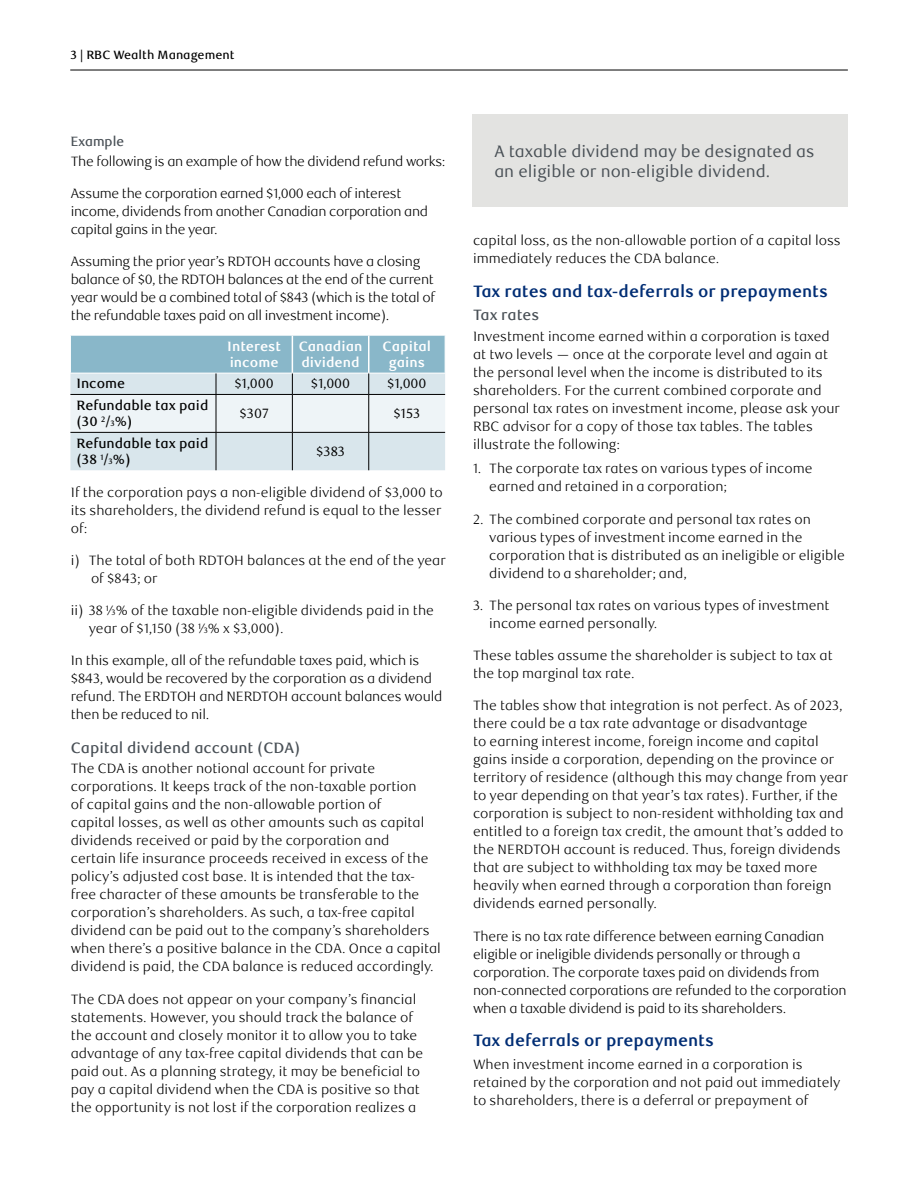
<style>
.page{position:relative;width:918px;height:1188px;background:#fff}
.page>*{position:absolute;margin:0;border:0;box-sizing:border-box;transform-origin:0 0}
.t1{font:16.5px/19.5px "RBC Text";color:#484f55}
._4-Text_Headline{font:700 16.5px "RBC Text";color:#002d74}
._6-Subhead_L1{font:500 15px "RBC Text";color:#484f55}
._5-Body_Copy{font:300 13.5px/18px "RBC Text";color:#000}
._5-Body_Copy-2{font:300 13.5px/18px "RBC Text";letter-spacing:-.025em;color:#000}
._5-Body_Copy-3{font:300 13.5px/18px "RBC Text";letter-spacing:-.02em;color:#000}
._3-Intro_Text{font:500 13.5px/16.2px "RBC Text";color:#000}
._3-Intro_Text-2{font:700 13.5px/16.2px "RBC Text";color:#fff}
._3-Intro_Text-3{font:13.5px "RBC Text";color:#000}
._7-Subhead_L2{font:500 13.5px "RBC Display";color:#484f55}
.t2{font:500 12px "RBC Text";color:#000}
.s1{font-size:7.8px}
.s2{font-weight:400;font-size:7.8px}
</style>
<div class="page">
<hr style="left:70px;top:70px;width:778px;height:1px;background:#000">
<div style="left:473px;top:114px;width:375px;height:93px;background:#e3e3e1"></div>
<svg style="left:70px;top:335px;width:375px;height:135px;background:#c8dce5"></svg>
<hr style="left:70px;top:394px;width:146px;height:1px;background:#000">
<hr style="left:216px;top:394px;width:76px;height:1px;background:#000">
<hr style="left:216px;top:395px;width:1px;height:37px;background:#000">
<hr style="left:292px;top:394px;width:77px;height:1px;background:#000">
<hr style="left:292px;top:395px;width:1px;height:37px;background:#000">
<hr style="left:369px;top:394px;width:76px;height:1px;background:#000">
<hr style="left:368px;top:395px;width:1px;height:37px;background:#000">
<hr style="left:70px;top:432px;width:146px;height:1px;background:#000">
<hr style="left:216px;top:432px;width:76px;height:1px;background:#000">
<hr style="left:216px;top:433px;width:1px;height:37px;background:#000">
<hr style="left:292px;top:432px;width:77px;height:1px;background:#000">
<hr style="left:292px;top:433px;width:1px;height:37px;background:#000">
<hr style="left:369px;top:432px;width:76px;height:1px;background:#000">
<hr style="left:368px;top:433px;width:1px;height:37px;background:#000">
<hr style="left:292px;top:336px;width:1px;height:37px;background:#fff">
<hr style="left:368px;top:336px;width:1px;height:37px;background:#fff">
<p class="t2" style="left:71px;top:47px;width:165px">3 | RBC Wealth Management</p>
<h4 class="_7-Subhead_L2" style="left:71px;top:133px;width:55px">Example</h4>
<p class="_5-Body_Copy-2" style="left:71px;top:153px;width:376px">The following is an example of how the dividend refund works:</p>
<p class="_5-Body_Copy-2" style="left:71px;top:185px;width:359px">Assume the corporation earned $1,000 each of interest income, dividends from another Canadian corporation and capital gains in the year.</p>
<p class="_5-Body_Copy-2" style="left:71px;top:253px;width:366px">Assuming the prior year’s RDTOH accounts have a closing balance of $0, the RDTOH balances at the end of the current year would be a combined total of $843 (which is the total of the refundable taxes paid on all investment income).</p>
<p class="_3-Intro_Text-2" style="left:227px;top:338px;width:55px">Interest income</p>
<p class="_3-Intro_Text-2" style="left:299px;top:338px;width:65px">Canadian dividend</p>
<p class="_3-Intro_Text-2" style="left:383px;top:338px;width:50px;text-align:center">Capital gains</p>
<p class="_3-Intro_Text" style="left:76px;top:376px;width:50px">Income</p>
<p class="_3-Intro_Text-3" style="left:235px;top:376px;width:41px">$1,000</p>
<p class="_3-Intro_Text-3" style="left:311px;top:376px;width:41px">$1,000</p>
<p class="_3-Intro_Text-3" style="left:387px;top:376px;width:41px">$1,000</p>
<p class="_3-Intro_Text" style="left:76px;top:398px;width:133px">Refundable tax paid (30 <sup>2</sup>/<span class="s1">3</span>%)</p>
<p class="_3-Intro_Text-3" style="left:240px;top:406px;width:31px">$307</p>
<p class="_3-Intro_Text-3" style="left:394px;top:406px;width:28px">$153</p>
<p class="_3-Intro_Text" style="left:76px;top:436px;width:133px">Refundable tax paid (38 <sup>1</sup>/<span class="s1">3</span>%)</p>
<p class="_3-Intro_Text-3" style="left:316px;top:444px;width:30px">$383</p>
<p class="_5-Body_Copy" style="left:71px;top:483px;width:373px;text-align:justify">If the corporation pays a non-eligible dividend of $3,000 to its shareholders, the dividend refund is equal to the lesser of:</p>
<p class="_5-Body_Copy" style="left:91px;top:552px;width:356px;text-indent:-20px">i) The total of both RDTOH balances at the end of the year of $843; or</p>
<p class="_5-Body_Copy" style="left:89px;top:602px;width:347px;text-indent:-18px">ii) 38 <sup>1</sup>⁄<span class="s2">3</span>% of the taxable non-eligible dividends paid in the year of $1,150 (38 <sup>1</sup>⁄<span class="s2">3</span>% x $3,000).</p>
<p class="_5-Body_Copy" style="left:71px;top:652px;width:373px">In this example, all of the refundable taxes paid, which is $843, would be recovered by the corporation as a dividend refund. The ERDTOH and NERDTOH account balances would then be reduced to nil.</p>
<h3 class="_6-Subhead_L1" style="left:71px;top:739px;width:231px">Capital dividend account (CDA)</h3>
<p class="_5-Body_Copy" style="left:71px;top:760px;width:372px">The CDA is another notional account for private corporations. It keeps track of the non-taxable portion<br>of capital gains and the non-allowable portion of<br>capital losses, as well as other amounts such as capital dividends received or paid by the corporation and<br>certain life insurance proceeds received in excess of the policy’s adjusted cost base. It is intended that the tax&shy;free character of these amounts be transferable to the corporation’s shareholders. As such, a tax-free capital dividend can be paid out to the company’s shareholders when there’s a positive balance in the CDA. Once a capital dividend is paid, the CDA balance is reduced accordingly.</p>
<p class="_5-Body_Copy" style="left:71px;top:990px;width:354px">The CDA does not appear on your company’s financial statements. However, you should track the balance of the account and closely monitor it to allow you to take advantage of any tax-free capital dividends that can be paid out. As a planning strategy, it may be beneficial to pay a capital dividend when the CDA is positive so that the opportunity is not lost if the corporation realizes a</p>
<p class="t1" style="left:494px;top:142px;width:322px">A taxable dividend may be designated as an eligible or non-eligible dividend.</p>
<p class="_5-Body_Copy" style="left:473px;top:231px;width:369px">capital loss, as the non-allowable portion of a capital loss immediately reduces the CDA balance.</p>
<h2 class="_4-Text_Headline" style="left:473px;top:281px;width:357px">Tax rates and tax-deferrals or prepayments</h2>
<h3 class="_6-Subhead_L1" style="left:473px;top:306px;width:68px">Tax rates</h3>
<p class="_5-Body_Copy" style="left:473px;top:327px;width:368px">Investment income earned within a corporation is taxed at two levels — once at the corporate level and again at the personal level when the income is distributed to its shareholders. For the current combined corporate and personal tax rates on investment income, please ask your RBC advisor for a copy of those tax tables. The tables illustrate the following:</p>
<p class="_5-Body_Copy" style="left:489px;top:460px;width:325px;text-indent:-16px">1. The corporate tax rates on various types of income earned and retained in a corporation;</p>
<p class="_5-Body_Copy" style="left:489px;top:510px;width:357px;text-indent:-16px">2. The combined corporate and personal tax rates on various types of investment income earned in the corporation that is distributed as an ineligible or eligible dividend to a shareholder; and,</p>
<p class="_5-Body_Copy" style="left:489px;top:596px;width:342px;text-indent:-16px">3. The personal tax rates on various types of investment income earned personally.</p>
<p class="_5-Body_Copy" style="left:473px;top:647px;width:361px">These tables assume the shareholder is subject to tax at the top marginal tax rate.</p>
<p class="_5-Body_Copy" style="left:473px;top:697px;width:377px">The tables show that integration is not perfect. As of 2023, there could be a tax rate advantage or disadvantage<br>to earning interest income, foreign income and capital gains inside a corporation, depending on the province or territory of residence (although this may change from year to year depending on that year’s tax rates). Further, if the corporation is subject to non-resident withholding tax and entitled to a foreign tax credit, the amount that’s added to the NERDTOH account is reduced. Thus, foreign dividends that are subject to withholding tax may be taxed more heavily when earned through a corporation than foreign dividends earned personally.</p>
<p class="_5-Body_Copy-3" style="left:473px;top:927px;width:375px">There is no tax rate difference between earning Canadian eligible or ineligible dividends personally or through a corporation. The corporate taxes paid on dividends from non-connected corporations are refunded to the corporation when a taxable dividend is paid to its shareholders.</p>
<h2 class="_4-Text_Headline" style="left:473px;top:1031px;width:243px">Tax deferrals or prepayments</h2>
<p class="_5-Body_Copy" style="left:473px;top:1055px;width:369px">When investment income earned in a corporation is retained by the corporation and not paid out immediately to shareholders, there is a deferral or prepayment of</p>
</div>
